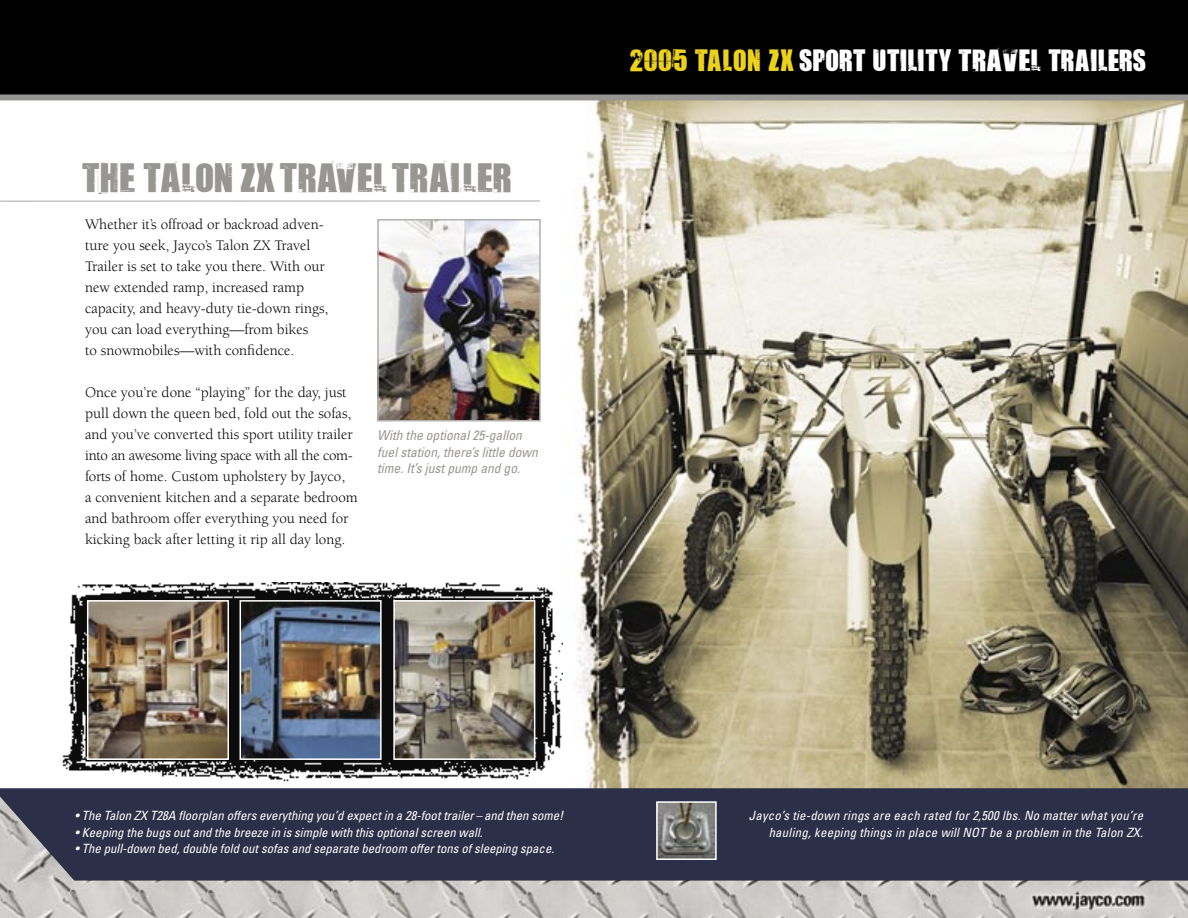
<style>
.page{position:relative;width:1188px;height:918px;background:#fff}
.page>*{position:absolute;margin:0;border:0;box-sizing:border-box;transform-origin:0 0}
.t1{font:36px "Uptown";letter-spacing:-.02em;color:#989693}
.t2{font:27px "Uptown";letter-spacing:-.02em;color:#fff}
.t3{font:15px/21px "Berkeley";color:#000}
.t4{font:italic condensed 13.5px/16.5px "Univers";color:#989693}
.t5{font:italic condensed 12.75px "Univers";color:#fff}
.t6{font:italic condensed 12.75px/16.5px "Univers";letter-spacing:.02em;color:#fff;text-align:right}
.s1{color:#ecd21c}
</style>
<div class="page">
<img style="left:575px;top:141px;width:613px;height:647px">
<img style="left:380px;top:222px;width:158px;height:196px">
<div style="left:377px;top:219px;width:164px;height:202px;border:2px solid #b2b1b0"></div>
<img style="left:62px;top:582px;width:501px;height:200px">
<img style="left:90px;top:603px;width:136px;height:154px">
<div style="left:87px;top:600px;width:142px;height:160px;border:2px solid #fff"></div>
<img style="left:243px;top:603px;width:136px;height:154px">
<div style="left:240px;top:600px;width:142px;height:160px;border:2px solid #fff"></div>
<img style="left:396px;top:603px;width:136px;height:154px">
<div style="left:393px;top:600px;width:142px;height:160px;border:2px solid #fff"></div>
<div style="left:0;top:788px;width:1188px;height:130px;background:#2c2f48"></div>
<svg style="left:600px;top:135px;width:588px;height:6px"></svg>
<svg style="left:0;top:0;width:1188px;height:135px;fill:#000"></svg>
<img style="left:0;top:796px;width:1188px;height:122px">
<hr style="left:0;top:200px;width:540px;height:2px;background:#b2b1b0">
<img style="left:659px;top:804px;width:55px;height:53px">
<div style="left:656px;top:801px;width:61px;height:59px;border:2px solid #fff"></div>
<p class="t1" style="left:82px;top:157px;width:433px">THE TALON ZX TRAVEL TRAILER</p>
<p class="t3" style="left:85px;top:215px;width:245px">Whether it’s offroad or backroad adven&shy;ture you seek, Jayco’s Talon ZX Travel Trailer is set to take you there. With our new extended ramp, increased ramp capacity, and heavy-duty tie-down rings, you can load everything—from bikes<br>to snowmobiles—with confidence.</p>
<p class="t3" style="left:85px;top:383px;width:274px">Once you’re done “playing” for the day, just pull down the queen bed, fold out the sofas, and you’ve converted this sport utility trailer into an awesome living space with all the com&shy;forts of home. Custom upholstery by Jayco,<br>a convenient kitchen and a separate bedroom and bathroom offer everything you need for kicking back after letting it rip all day long.</p>
<p class="t4" style="left:377px;top:427px;width:162px">With the optional 25-gallon fuel station, there’s little down time. It’s just pump and go.</p>
<p class="t2" style="left:631px;top:45px;width:518px"><span class="s1">2005 TALON ZX</span> SPORT UTILITY TRAVEL TRAILERS</p>
<p class="t5" style="left:75px;top:808px;width:490px">• The Talon ZX T28A floorplan offers everything you’d expect in a 28-foot trailer – and then some!</p>
<p class="t5" style="left:75px;top:824px;width:409px">• Keeping the bugs out and the breeze in is simple with this optional screen wall.</p>
<p class="t5" style="left:75px;top:841px;width:481px">• The pull-down bed, double fold out sofas and separate bedroom offer tons of sleeping space.</p>
<p class="t6" style="left:749px;top:807px;width:396px">Jayco’s tie-down rings are each rated for 2,500 lbs. No matter what you’re hauling, keeping things in place will NOT be a problem in the Talon ZX.</p>
</div>
